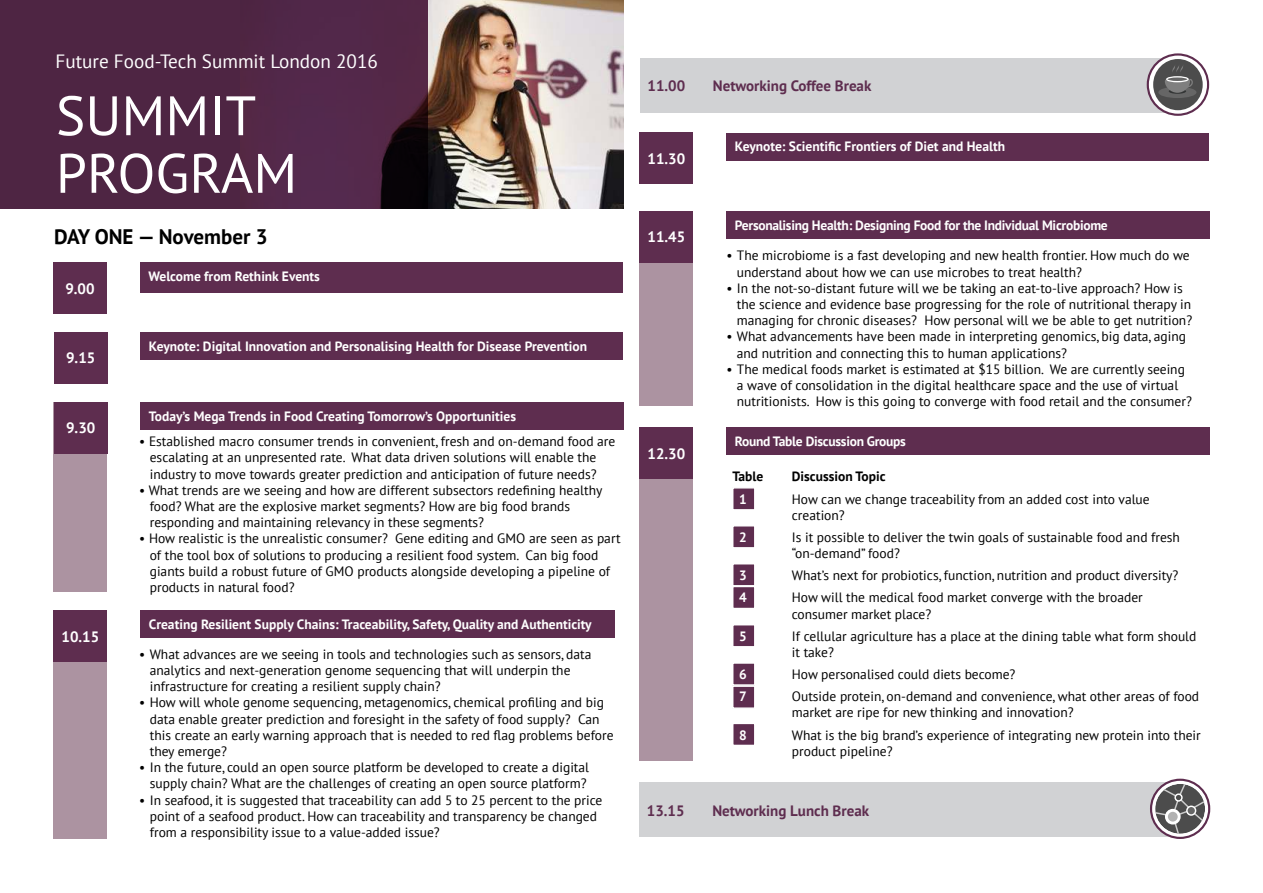
<style>
.page{position:relative;width:1263px;height:893px;background:#fff}
.page>*{position:absolute;margin:0;border:0;box-sizing:border-box;transform-origin:0 0}
.t1{font:55.5px/57.6px "PT Sans";color:#fff}
.t2{font:700 21px "PT Sans";color:#000}
.t3{font:19.2px "PT Sans";color:#fff}
.t4{font:700 15px "PT Sans";color:#5e2d4f}
.t5{font:700 15px "PT Sans";color:#fff}
.t6{font:13.5px/16.2px "PT Sans";color:#000}
.t7{font:700 13.5px "PT Sans";color:#fff}
.t8{font:700 13.5px "PT Sans";letter-spacing:-.02em;color:#fff}
.t9{font:700 13.5px "PT Sans";color:#000}
</style>
<div class="page">
<img style="left:428px;top:0;width:196px;height:208px">
<div style="left:53px;top:262px;width:54px;height:52px;background:#5e2d4f"></div>
<div style="left:140px;top:262px;width:482px;height:31px;background:#5e2d4f"></div>
<div style="left:54px;top:332px;width:54px;height:51px;background:#5e2d4f"></div>
<div style="left:140px;top:332px;width:482px;height:27px;background:#5e2d4f"></div>
<div style="left:53px;top:402px;width:54px;height:190px;background:#ac93a1"></div>
<div style="left:54px;top:402px;width:54px;height:51px;background:#5e2d4f"></div>
<div style="left:140px;top:402px;width:484px;height:27px;background:#5e2d4f"></div>
<div style="left:53px;top:641px;width:54px;height:198px;background:#ac93a1"></div>
<div style="left:53px;top:611px;width:54px;height:51px;background:#5e2d4f"></div>
<div style="left:140px;top:611px;width:475px;height:27px;background:#5e2d4f"></div>
<div style="left:639px;top:133px;width:54px;height:51px;background:#5e2d4f"></div>
<div style="left:726px;top:133px;width:483px;height:27px;background:#5e2d4f"></div>
<div style="left:0;top:0;width:428px;height:208px;background:#4e2543"></div>
<div style="left:640px;top:58px;width:538px;height:54px;background:#d1d2d4"></div>
<svg style="left:1148px;top:54px;width:60px;height:61px"></svg>
<div style="left:1147px;top:53px;width:62px;height:63px;border:2px solid #5e2d4f;border-radius:50%"></div>
<div style="left:1153px;top:59px;width:50px;height:51px;background:#4c4c4c;border-radius:50%"></div>
<div style="left:1158px;top:87px;width:38px;height:11px;background:#666;border-radius:50%"></div>
<svg style="left:1165px;top:64px;width:28px;height:29px"></svg>
<div style="left:639px;top:782px;width:538px;height:55px;background:#d1d2d4"></div>
<svg style="left:1151px;top:780px;width:58px;height:58px"></svg>
<div style="left:1150px;top:779px;width:60px;height:60px;border:2px solid #5e2d4f;border-radius:50%"></div>
<svg style="left:1155px;top:784px;width:50px;height:50px;background:#827f81"></svg>
<svg style="left:1175px;top:794px;width:7px;height:7px"></svg>
<div style="left:1174px;top:793px;width:9px;height:9px;border:1px solid #fff;border-radius:50%"></div>
<div style="left:639px;top:211px;width:54px;height:194px;background:#ac93a1"></div>
<div style="left:726px;top:211px;width:483px;height:28px;background:#5e2d4f"></div>
<div style="left:639px;top:211px;width:54px;height:51px;background:#5e2d4f"></div>
<div style="left:733px;top:488px;width:22px;height:22px;background:#5e2d4f"></div>
<div style="left:732px;top:487px;width:23px;height:24px;border:2px solid #fff"></div>
<div style="left:733px;top:526px;width:22px;height:22px;background:#5e2d4f"></div>
<div style="left:732px;top:525px;width:23px;height:24px;border:2px solid #fff"></div>
<div style="left:733px;top:564px;width:22px;height:22px;background:#5e2d4f"></div>
<div style="left:732px;top:563px;width:23px;height:24px;border:2px solid #fff"></div>
<div style="left:733px;top:586px;width:22px;height:22px;background:#5e2d4f"></div>
<div style="left:732px;top:586px;width:23px;height:23px;border:2px solid #fff"></div>
<div style="left:733px;top:625px;width:22px;height:22px;background:#5e2d4f"></div>
<div style="left:732px;top:624px;width:23px;height:23px;border:2px solid #fff"></div>
<div style="left:733px;top:663px;width:22px;height:22px;background:#5e2d4f"></div>
<div style="left:732px;top:662px;width:23px;height:24px;border:2px solid #fff"></div>
<div style="left:733px;top:686px;width:22px;height:22px;background:#5e2d4f"></div>
<div style="left:732px;top:685px;width:23px;height:24px;border:2px solid #fff"></div>
<div style="left:733px;top:723px;width:22px;height:22px;background:#5e2d4f"></div>
<div style="left:732px;top:723px;width:23px;height:23px;border:2px solid #fff"></div>
<div style="left:639px;top:427px;width:54px;height:333px;background:#ac93a1"></div>
<div style="left:726px;top:427px;width:483px;height:28px;background:#5e2d4f"></div>
<div style="left:639px;top:427px;width:54px;height:51px;background:#5e2d4f"></div>
<h3 class="t3" style="left:55px;top:52px;width:324px">Future Food-Tech Summit London 2016</h3>
<h1 class="t1" style="left:56px;top:90px;width:243px">SUMMIT<br>PROGRAM</h1>
<h2 class="t2" style="left:54px;top:229px;width:215px">DAY ONE — November 3</h2>
<p class="t5" style="left:65px;top:283px;width:31px">9.00</p>
<p class="t5" style="left:66px;top:353px;width:31px">9.15</p>
<p class="t5" style="left:66px;top:422px;width:31px">9.30</p>
<p class="t5" style="left:62px;top:631px;width:39px">10.15</p>
<p class="t7" style="left:149px;top:271px;width:173px">Welcome from Rethink Events</p>
<p class="t7" style="left:149px;top:341px;width:439px">Keynote: Digital Innovation and Personalising Health for Disease Prevention</p>
<p class="t7" style="left:149px;top:411px;width:369px">Today’s Mega Trends in Food Creating Tomorrow’s Opportunities</p>
<p class="t6" style="left:150px;top:434px;width:467px;text-indent:-11px">• Established macro consumer trends in convenient, fresh and on-demand food are escalating at an unpresented rate. What data driven solutions will enable the industry to move towards greater prediction and anticipation of future needs?</p>
<p class="t6" style="left:150px;top:482px;width:454px;text-indent:-11px">• What trends are we seeing and how are different subsectors redefining healthy food? What are the explosive market segments? How are big food brands responding and maintaining relevancy in these segments?</p>
<p class="t6" style="left:150px;top:531px;width:472px;text-indent:-11px">• How realistic is the unrealistic consumer? Gene editing and GMO are seen as part of the tool box of solutions to producing a resilient food system. Can big food giants build a robust future of GMO products alongside developing a pipeline of products in natural food?</p>
<p class="t7" style="left:149px;top:620px;width:444px">Creating Resilient Supply Chains: Traceability, Safety, Quality and Authenticity</p>
<p class="t6" style="left:150px;top:647px;width:443px;text-indent:-11px">• What advances are we seeing in tools and technologies such as sensors, data analytics and next-generation genome sequencing that will underpin the infrastructure for creating a resilient supply chain?</p>
<p class="t6" style="left:150px;top:694px;width:465px;text-indent:-11px">• How will whole genome sequencing, metagenomics, chemical profiling and big data enable greater prediction and foresight in the safety of food supply? Can this create an early warning approach that is needed to red flag problems before they emerge?</p>
<p class="t6" style="left:139px;top:760px;width:451px;text-align:center">• In the future, could an open source platform be developed to create a digital supply chain? What are the challenges of creating an open source platform?</p>
<p class="t6" style="left:150px;top:793px;width:454px;text-indent:-11px">• In seafood, it is suggested that traceability can add 5 to 25 percent to the price point of a seafood product. How can traceability and transparency be changed from a responsibility issue to a value-added issue?</p>
<p class="t4" style="left:648px;top:81px;width:39px">11.00</p>
<p class="t4" style="left:713px;top:81px;width:160px">Networking Coffee Break</p>
<p class="t5" style="left:648px;top:153px;width:39px">11.30</p>
<p class="t5" style="left:648px;top:231px;width:39px">11.45</p>
<p class="t5" style="left:648px;top:448px;width:39px">12.30</p>
<p class="t7" style="left:735px;top:138px;width:272px">Keynote: Scientific Frontiers of Diet and Health</p>
<p class="t8" style="left:735px;top:220px;width:374px">Personalising Health: Designing Food for the Individual Microbiome</p>
<p class="t6" style="left:737px;top:248px;width:454px;text-indent:-11px">• The microbiome is a fast developing and new health frontier. How much do we understand about how we can use microbes to treat health?</p>
<p class="t6" style="left:737px;top:281px;width:457px;text-indent:-11px">• In the not-so-distant future will we be taking an eat-to-live approach? How is the science and evidence base progressing for the role of nutritional therapy in managing for chronic diseases? How personal will we be able to get nutrition?</p>
<p class="t6" style="left:737px;top:329px;width:451px;text-indent:-11px">• What advancements have been made in interpreting genomics, big data, aging and nutrition and connecting this to human applications?</p>
<p class="t6" style="left:737px;top:362px;width:457px;text-indent:-11px">• The medical foods market is estimated at $15 billion. We are currently seeing a wave of consolidation in the digital healthcare space and the use of virtual nutritionists. How is this going to converge with food retail and the consumer?</p>
<p class="t8" style="left:735px;top:436px;width:172px">Round Table Discussion Groups</p>
<p class="t9" style="left:732px;top:472px;width:33px">Table</p>
<p class="t9" style="left:792px;top:472px;width:95px">Discussion Topic</p>
<p class="t7" style="left:739px;top:494px;width:9px">1</p>
<p class="t6" style="left:792px;top:492px;width:359px">How can we change traceability from an added cost into value creation?</p>
<p class="t7" style="left:739px;top:532px;width:9px">2</p>
<p class="t6" style="left:792px;top:530px;width:390px">Is it possible to deliver the twin goals of sustainable food and fresh “on-demand” food?</p>
<p class="t7" style="left:739px;top:571px;width:9px">3</p>
<p class="t6" style="left:792px;top:568px;width:388px">What’s next for probiotics, function, nutrition and product diversity?</p>
<p class="t7" style="left:739px;top:593px;width:9px">4</p>
<p class="t6" style="left:792px;top:590px;width:352px">How will the medical food market converge with the broader consumer market place?</p>
<p class="t7" style="left:739px;top:631px;width:9px">5</p>
<p class="t6" style="left:792px;top:629px;width:406px">If cellular agriculture has a place at the dining table what form should it take?</p>
<p class="t7" style="left:739px;top:669px;width:9px">6</p>
<p class="t6" style="left:792px;top:667px;width:225px">How personalised could diets become?</p>
<p class="t7" style="left:739px;top:691px;width:9px">7</p>
<p class="t6" style="left:792px;top:689px;width:409px">Outside protein, on-demand and convenience, what other areas of food market are ripe for new thinking and innovation?</p>
<p class="t7" style="left:739px;top:730px;width:9px">8</p>
<p class="t6" style="left:792px;top:727px;width:410px">What is the big brand’s experience of integrating new protein into their product pipeline?</p>
<p class="t4" style="left:647px;top:805px;width:39px">13.15</p>
<p class="t4" style="left:712px;top:805px;width:158px">Networking Lunch Break</p>
</div>
